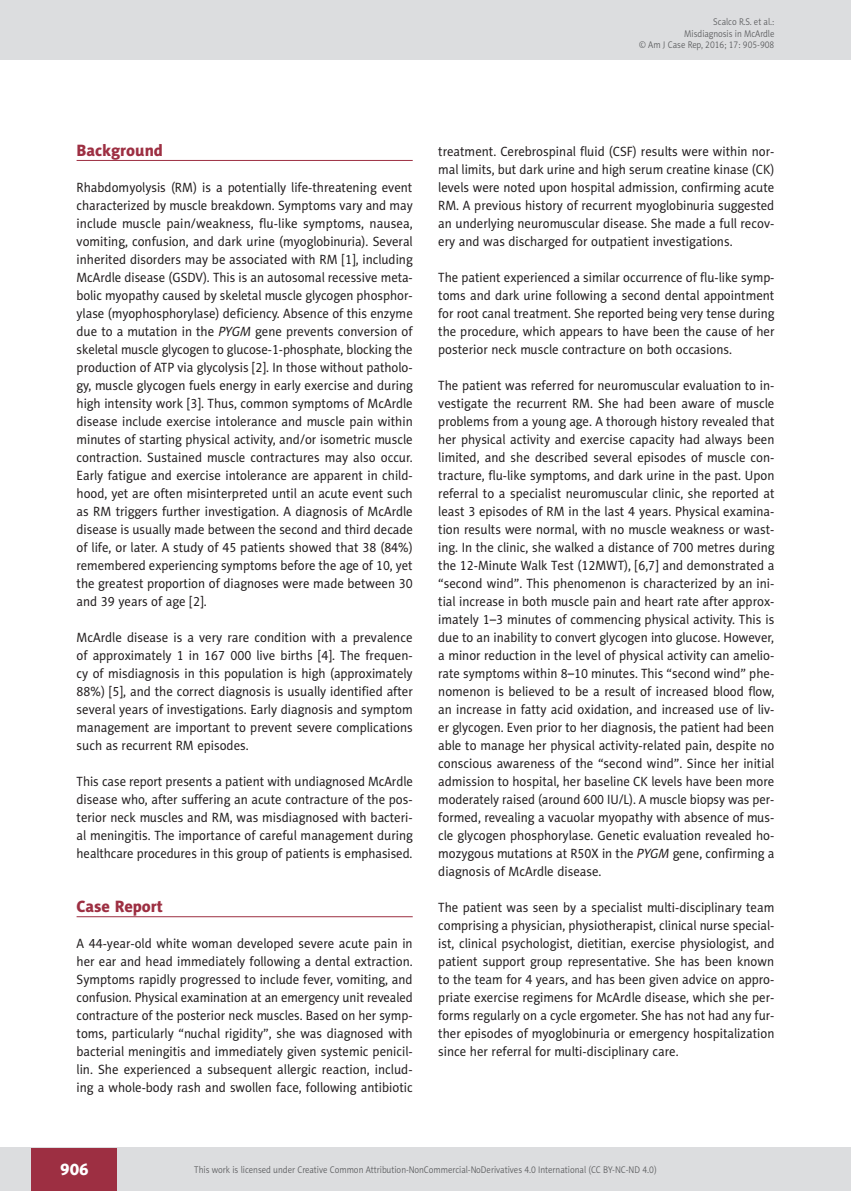
<style>
.page{position:relative;width:851px;height:1191px;background:#fff}
.page>*{position:absolute;margin:0;border:0;box-sizing:border-box;transform-origin:0 0}
.AJCR_Headline_1{font:16.5px "Naomi Sans EFN Heavy";color:#9d2f42}
.t1{font:16.5px "Naomi Sans EFN Heavy";color:#fff}
.AJCR_Body{font:13.5px/18px "Naomi Sans EFN";color:#231f20;text-align:justify;scale:.95 1}
.AJCR_Body-2{font:13.5px/18px "Naomi Sans EFN";color:#231f20;text-align:justify;scale:.94 1}
.AJCR_pagina_zywa{font:9.75px/11.2px "Naomi Sans EFN Light";color:#57585a;text-align:right;scale:.9 1}
.AJCR_pagina_sygnatur{font:9.75px "Naomi Sans EFN Light";color:#57585a;scale:.9 1}
.s1{font-style:italic}
</style>
<div class="page">
<hr style="left:77px;top:160px;width:335px;height:1px;background:#9d2f42">
<hr style="left:77px;top:916px;width:335px;height:1px;background:#9d2f42">
<div style="left:0;top:1148px;width:850px;height:43px;background:#dcdddf"></div>
<div style="left:32px;top:1147px;width:85px;height:43px;background:#9d2f42"></div>
<div style="left:0;top:0;width:850px;height:60px;background:#dcdddf"></div>
<hr style="left:850px;top:0;width:1px;height:60px;background:#dcdddf">
<p class="AJCR_pagina_zywa" style="left:684px;top:16px;width:102px">Scalco R.S. et al.:<br>Misdiagnosis in McArdle</p>
<p class="AJCR_pagina_sygnatur" style="left:639px;top:39px;width:152px">© Am J Case Rep, 2016; 17: 905-908</p>
<p class="AJCR_Headline_1" style="left:77px;top:140px;width:88px">Background</p>
<p class="AJCR_Body" style="left:77px;top:178px;width:355px">Rhabdomyolysis (RM) is a potentially life-threatening event characterized by muscle breakdown. Symptoms vary and may include muscle pain/weakness, flu-like symptoms, nausea, vomiting, confusion, and dark urine (myoglobinuria). Several inherited disorders may be associated with RM [1], including McArdle disease (GSDV). This is an autosomal recessive meta&shy;bolic myopathy caused by skeletal muscle glycogen phosphor&shy;ylase (myophosphorylase) deficiency. Absence of this enzyme due to a mutation in the <span class="s1">PYGM</span> gene prevents conversion of skeletal muscle glycogen to glucose-1-phosphate, blocking the production of ATP via glycolysis [2]. In those without patholo&shy;gy, muscle glycogen fuels energy in early exercise and during high intensity work [3]. Thus, common symptoms of McArdle disease include exercise intolerance and muscle pain within minutes of starting physical activity, and/or isometric muscle contraction. Sustained muscle contractures may also occur.<br>Early fatigue and exercise intolerance are apparent in child&shy;hood, yet are often misinterpreted until an acute event such as RM triggers further investigation. A diagnosis of McArdle disease is usually made between the second and third decade of life, or later. A study of 45 patients showed that 38 (84%) remembered experiencing symptoms before the age of 10, yet the greatest proportion of diagnoses were made between 30 and 39 years of age [2].</p>
<p class="AJCR_Body" style="left:77px;top:628px;width:355px">McArdle disease is a very rare condition with a prevalence of approximately 1 in 167 000 live births [4]. The frequen&shy;cy of misdiagnosis in this population is high (approximately 88%) [5], and the correct diagnosis is usually identified after several years of investigations. Early diagnosis and symptom management are important to prevent severe complications such as recurrent RM episodes.</p>
<p class="AJCR_Body-2" style="left:77px;top:772px;width:359px">This case report presents a patient with undiagnosed McArdle disease who, after suffering an acute contracture of the pos&shy;terior neck muscles and RM, was misdiagnosed with bacteri&shy;al meningitis. The importance of careful management during healthcare procedures in this group of patients is emphasised.</p>
<p class="AJCR_Headline_1" style="left:77px;top:896px;width:88px">Case Report</p>
<p class="AJCR_Body" style="left:77px;top:934px;width:355px">A 44-year-old white woman developed severe acute pain in her ear and head immediately following a dental extraction.<br>Symptoms rapidly progressed to include fever, vomiting, and confusion. Physical examination at an emergency unit revealed contracture of the posterior neck muscles. Based on her symp&shy;toms, particularly “nuchal rigidity”, she was diagnosed with bacterial meningitis and immediately given systemic penicil&shy;lin. She experienced a subsequent allergic reaction, includ&shy;ing a whole-body rash and swollen face, following antibiotic</p>
<p class="AJCR_Body" style="left:438px;top:142px;width:355px">treatment. Cerebrospinal fluid (CSF) results were within nor&shy;mal limits, but dark urine and high serum creatine kinase (CK) levels were noted upon hospital admission, confirming acute RM. A previous history of recurrent myoglobinuria suggested an underlying neuromuscular disease. She made a full recov&shy;ery and was discharged for outpatient investigations.</p>
<p class="AJCR_Body" style="left:438px;top:268px;width:355px">The patient experienced a similar occurrence of flu-like symp&shy;toms and dark urine following a second dental appointment for root canal treatment. She reported being very tense during the procedure, which appears to have been the cause of her posterior neck muscle contracture on both occasions.</p>
<p class="AJCR_Body" style="left:438px;top:376px;width:355px">The patient was referred for neuromuscular evaluation to in&shy;vestigate the recurrent RM. She had been aware of muscle problems from a young age. A thorough history revealed that her physical activity and exercise capacity had always been limited, and she described several episodes of muscle con&shy;tracture, flu-like symptoms, and dark urine in the past. Upon referral to a specialist neuromuscular clinic, she reported at least 3 episodes of RM in the last 4 years. Physical examina&shy;tion results were normal, with no muscle weakness or wast&shy;ing. In the clinic, she walked a distance of 700 metres during the 12-Minute Walk Test (12MWT), [6,7] and demonstrated a “second wind”. This phenomenon is characterized by an ini&shy;tial increase in both muscle pain and heart rate after approx&shy;imately 1–3 minutes of commencing physical activity. This is due to an inability to convert glycogen into glucose. However, a minor reduction in the level of physical activity can amelio&shy;rate symptoms within 8–10 minutes. This “second wind” phe&shy;nomenon is believed to be a result of increased blood flow, an increase in fatty acid oxidation, and increased use of liv&shy;er glycogen. Even prior to her diagnosis, the patient had been able to manage her physical activity-related pain, despite no conscious awareness of the “second wind”. Since her initial admission to hospital, her baseline CK levels have been more moderately raised (around 600 IU/L). A muscle biopsy was per&shy;formed, revealing a vacuolar myopathy with absence of mus&shy;cle glycogen phosphorylase. Genetic evaluation revealed ho&shy;mozygous mutations at R50X in the <span class="s1">PYGM</span> gene, confirming a diagnosis of McArdle disease.</p>
<p class="AJCR_Body" style="left:438px;top:898px;width:355px">The patient was seen by a specialist multi-disciplinary team comprising a physician, physiotherapist, clinical nurse special&shy;ist, clinical psychologist, dietitian, exercise physiologist, and patient support group representative. She has been known to the team for 4 years, and has been given advice on appro&shy;priate exercise regimens for McArdle disease, which she per&shy;forms regularly on a cycle ergometer. She has not had any fur&shy;ther episodes of myoglobinuria or emergency hospitalization since her referral for multi-disciplinary care.</p>
<p class="t1" style="left:60px;top:1159px;width:30px">906</p>
<p class="AJCR_pagina_zywa" style="left:194px;top:1164px;width:515px">This work is licensed under Creative Common Attribution-NonCommercial-NoDerivatives 4.0 International (CC BY-NC-ND 4.0)</p>
</div>
